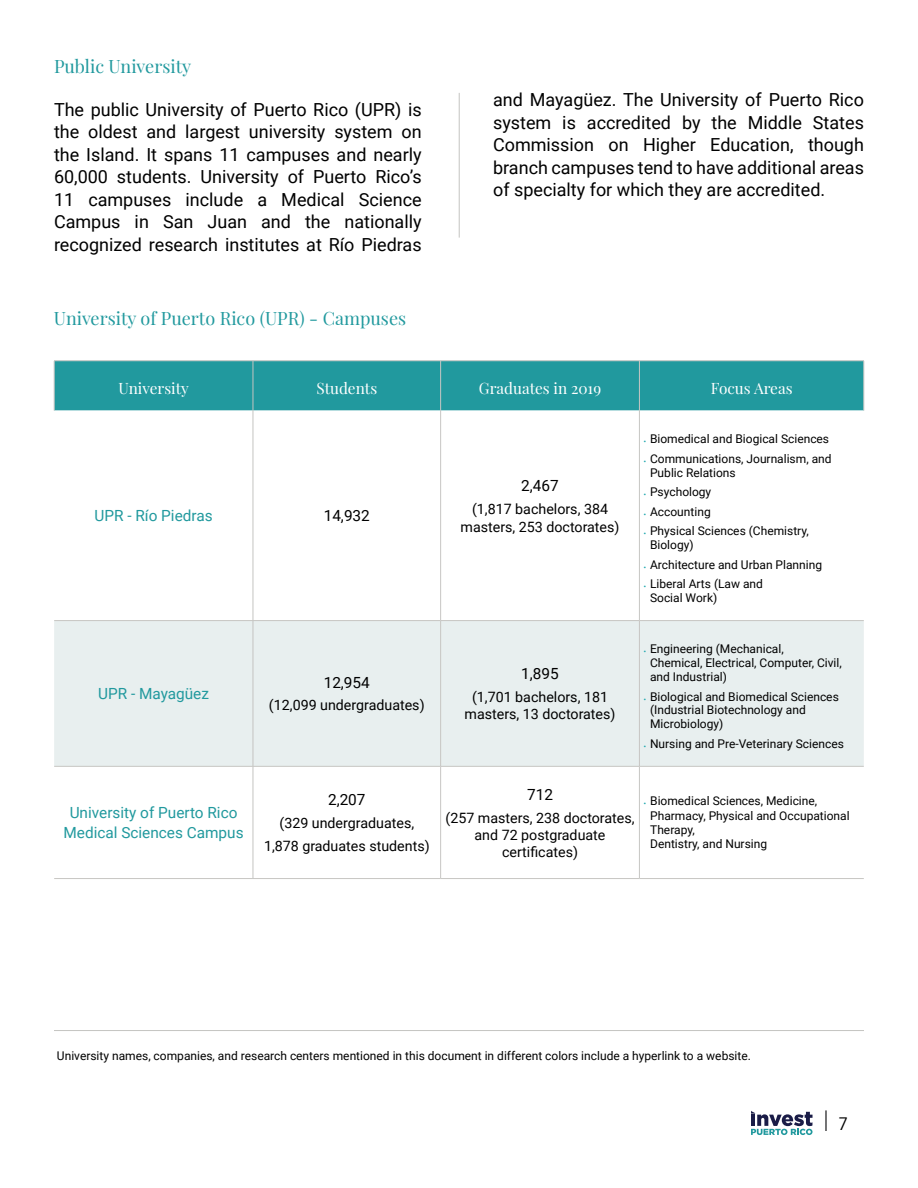
<style>
.page{position:relative;width:918px;height:1188px;background:#fff}
.page>*{position:absolute;margin:0;border:0;box-sizing:border-box;transform-origin:0 0}
.t1{font:18px/22.5px "Roboto";color:#000;text-align:justify}
.t2{font:18px "Playfair Display";color:#21999e}
.t3{font:18px "Avenir";color:#000}
.t4{font:15.3px/20px "Roboto";color:#21999e;text-align:center}
.t5{font:15.3px "Playfair Display";color:#fff}
.t6{font:15.3px "Roboto";color:#000}
.t7{font:14.25px/17.1px "Roboto";color:#000;text-align:center}
.t8{font:12px/14px "Roboto";color:#000}
.s1{font-family:"Avenir";font-weight:300;font-size:4.5px;color:#1da7ae}
</style>
<div class="page">
<hr style="left:825px;top:1110px;width:2px;height:21px;background:#474748">
<svg style="left:751px;top:1111px;width:62px;height:24px"></svg>
<hr style="left:459px;top:93px;width:1px;height:145px;background:#c4c4c1">
<div style="left:55px;top:361px;width:809px;height:50px;background:#21999e"></div>
<div style="left:54px;top:621px;width:810px;height:145px;background:#e8efef"></div>
<hr style="left:54px;top:360px;width:199px;height:1px;background:#c7c6c3">
<hr style="left:54px;top:361px;width:1px;height:50px;background:#c7c6c3">
<hr style="left:253px;top:360px;width:188px;height:1px;background:#c7c6c3">
<hr style="left:441px;top:360px;width:198px;height:1px;background:#c7c6c3">
<hr style="left:440px;top:361px;width:1px;height:50px;background:#c7c6c3">
<hr style="left:639px;top:360px;width:225px;height:1px;background:#c7c6c3">
<hr style="left:639px;top:361px;width:1px;height:50px;background:#c7c6c3">
<hr style="left:864px;top:361px;width:1px;height:50px;background:#c7c6c3">
<hr style="left:440px;top:411px;width:1px;height:209px;background:#c7c6c3">
<hr style="left:639px;top:411px;width:1px;height:209px;background:#c7c6c3">
<hr style="left:54px;top:620px;width:199px;height:1px;background:#c7c6c3">
<hr style="left:253px;top:620px;width:188px;height:1px;background:#c7c6c3">
<hr style="left:441px;top:620px;width:198px;height:1px;background:#c7c6c3">
<hr style="left:440px;top:621px;width:1px;height:145px;background:#c7c6c3">
<hr style="left:639px;top:620px;width:225px;height:1px;background:#c7c6c3">
<hr style="left:639px;top:621px;width:1px;height:145px;background:#c7c6c3">
<hr style="left:54px;top:766px;width:199px;height:1px;background:#c7c6c3">
<hr style="left:253px;top:766px;width:188px;height:1px;background:#c7c6c3">
<hr style="left:441px;top:766px;width:198px;height:1px;background:#c7c6c3">
<hr style="left:440px;top:767px;width:1px;height:111px;background:#c7c6c3">
<hr style="left:639px;top:766px;width:225px;height:1px;background:#c7c6c3">
<hr style="left:639px;top:767px;width:1px;height:111px;background:#c7c6c3">
<hr style="left:54px;top:878px;width:199px;height:1px;background:#c7c6c3">
<hr style="left:253px;top:878px;width:188px;height:1px;background:#c7c6c3">
<hr style="left:441px;top:878px;width:198px;height:1px;background:#c7c6c3">
<hr style="left:639px;top:878px;width:225px;height:1px;background:#c7c6c3">
<hr style="left:253px;top:361px;width:1px;height:50px;background:#c4c4c1">
<hr style="left:253px;top:411px;width:1px;height:209px;background:#c4c4c1">
<hr style="left:253px;top:621px;width:1px;height:145px;background:#c4c4c1">
<hr style="left:253px;top:767px;width:1px;height:111px;background:#c4c4c1">
<hr style="left:54px;top:1030px;width:810px;height:1px;background:#c4c4c1">
<h1 class="t2" style="left:54px;top:53px;width:139px">Public University</h1>
<p class="t1" style="left:54px;top:97px;width:369px">The public University of Puerto Rico (UPR) is the oldest and largest university system on the Island. It spans 11 campuses and nearly 60,000 students. University of Puerto Rico’s 11 campuses include a Medical Science Campus in San Juan and the nationally recognized research institutes at Río Piedras</p>
<h1 class="t1" style="left:493px;top:88px;width:372px">and Mayagüez. The University of Puerto Rico system is accredited by the Middle States Commission on Higher Education, though branch campuses tend to have additional areas of specialty for which they are accredited.</h1>
<h1 class="t2" style="left:54px;top:304px;width:354px">University of Puerto Rico (UPR) - Campuses</h1>
<p class="t5" style="left:119px;top:376px;width:72px">University</p>
<p class="t5" style="left:316px;top:376px;width:62px">Students</p>
<p class="t5" style="left:479px;top:376px;width:124px">Graduates in 2019</p>
<p class="t5" style="left:711px;top:376px;width:83px">Focus Areas</p>
<p class="t4" style="left:94px;top:505px;width:120px">UPR - Río Piedras</p>
<p class="t6" style="left:324px;top:505px;width:48px">14,932</p>
<p class="t4" style="left:98px;top:683px;width:112px">UPR - Mayagüez</p>
<p class="t6" style="left:324px;top:671px;width:48px">12,954</p>
<p class="t7" style="left:269px;top:696px;width:157px">(12,099 undergraduates)</p>
<p class="t4" style="left:64px;top:802px;width:182px">University of Puerto Rico<br>Medical Sciences Campus</p>
<p class="t6" style="left:328px;top:789px;width:39px">2,207</p>
<p class="t7" style="left:264px;top:811px;width:167px;line-height:22.8px">(329 undergraduates,<br>1,878 graduates students)</p>
<p class="t6" style="left:521px;top:475px;width:39px">2,467</p>
<p class="t7" style="left:461px;top:499px;width:160px;line-height:18.5px">(1,817 bachelors, 384 masters, 253 doctorates)</p>
<p class="t6" style="left:521px;top:663px;width:39px">1,895</p>
<p class="t7" style="left:465px;top:688px;width:152px">(1,701 bachelors, 181 masters, 13 doctorates)</p>
<p class="t8" style="left:644px;top:431px;width:187px"><span class="s1">•</span> Biomedical and Biogical Sciences</p>
<p class="t8" style="left:650px;top:451px;width:183px;text-indent:-6px"><span class="s1">•</span> Communications, Journalism, and<br>Public Relations</p>
<p class="t8" style="left:644px;top:484px;width:69px"><span class="s1">•</span> Psychology</p>
<p class="t8" style="left:644px;top:504px;width:68px"><span class="s1">•</span> Accounting</p>
<p class="t8" style="left:650px;top:524px;width:160px;text-indent:-6px"><span class="s1">•</span> Physical Sciences (Chemistry,<br>Biology)</p>
<p class="t8" style="left:644px;top:557px;width:180px"><span class="s1">•</span> Architecture and Urban Planning</p>
<p class="t8" style="left:650px;top:577px;width:114px;text-indent:-6px"><span class="s1">•</span> Liberal Arts (Law and<br>Social Work)</p>
<p class="t8" style="left:650px;top:641px;width:193px;text-indent:-6px"><span class="s1">•</span> Engineering (Mechanical,<br>Chemical, Electrical, Computer, Civil, and Industrial)</p>
<p class="t8" style="left:650px;top:689px;width:190px;text-indent:-6px"><span class="s1">•</span> Biological and Biomedical Sciences (Industrial Biotechnology and<br>Microbiology)</p>
<p class="t8" style="left:644px;top:736px;width:202px"><span class="s1">•</span> Nursing and Pre-Veterinary Sciences</p>
<p class="t6" style="left:527px;top:784px;width:27px">712</p>
<p class="t7" style="left:445px;top:809px;width:191px">(257 masters, 238 doctorates, and 72 postgraduate certificates)</p>
<p class="t8" style="left:650px;top:794px;width:201px;text-indent:-6px"><span class="s1">•</span> Biomedical Sciences, Medicine,<br>Pharmacy, Physical and Occupational<br>Therapy,<br>Dentistry, and Nursing</p>
<p class="t8" style="left:57px;top:1049px;width:695px">University names, companies, and research centers mentioned in this document in different colors include a hyperlink to a website.</p>
<h1 class="t3" style="left:838px;top:1113px;width:11px">7</h1>
</div>
